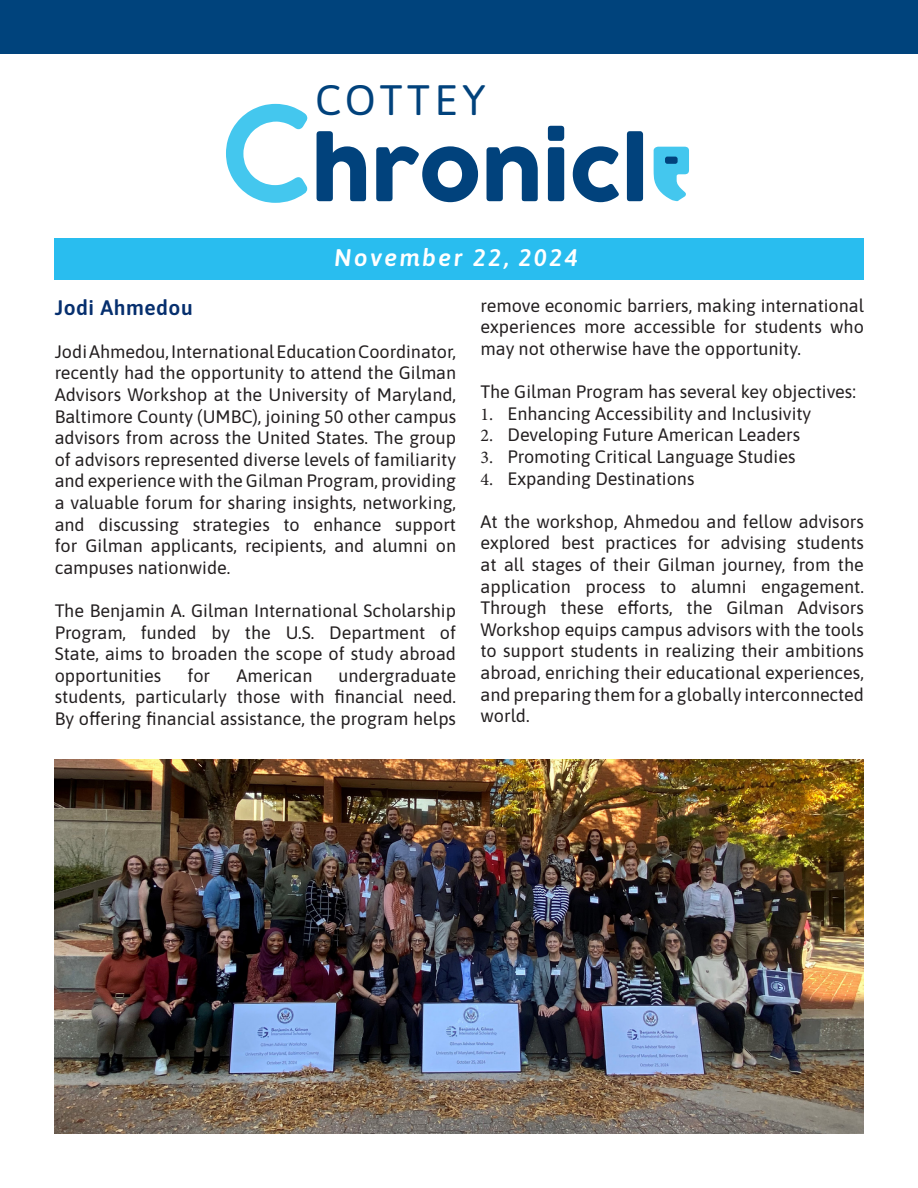
<style>
.page{position:relative;width:918px;height:1188px;background:#fff}
.page>*{position:absolute;margin:0;border:0;box-sizing:border-box;transform-origin:0 0}
.t1{font:42.45px "Asap";letter-spacing:.1em;color:#01427c}
.t2{font:italic 600 24px "Asap";letter-spacing:.1em;color:#fff}
.t3{font:21px "Asap";letter-spacing:.025em;color:#062f6e}
.t4{font:18px/21.6px "Asap";color:#231f20;text-align:justify}
.s1{font-family:"Minion Pro"}
</style>
<div class="page">
<div style="left:0;top:0;width:918px;height:54px;background:#00437c"></div>
<div style="left:55px;top:238px;width:809px;height:42px;background:#29bdef"></div>
<svg style="left:317px;top:131px;width:49px;height:70px"></svg>
<svg style="left:376px;top:146px;width:102px;height:56px"></svg>
<svg style="left:487px;top:146px;width:51px;height:55px"></svg>
<svg style="left:548px;top:126px;width:16px;height:75px"></svg>
<svg style="left:573px;top:146px;width:46px;height:56px"></svg>
<svg style="left:627px;top:131px;width:16px;height:70px"></svg>
<svg style="left:654px;top:147px;width:35px;height:54px"></svg>
<svg style="left:226px;top:104px;width:81px;height:99px"></svg>
<div style="left:665px;top:157px;width:13px;height:7px;background:#01427c;border-radius:2px"></div>
<img style="left:54px;top:759px;width:810px;height:375px">
<p class="t1" style="left:315px;top:71px;width:172px">COTTEY</p>
<p class="t2" style="left:335px;top:241px;width:244px">November 22, 2024</p>
<p class="t3" style="left:55px;top:293px;width:140px">Jodi Ahmedou</p>
<p class="t4" style="left:55px;top:340px;width:403px">Jodi Ahmedou, International Education Coordinator, recently had the opportunity to attend the Gilman Advisors Workshop at the University of Maryland, Baltimore County (UMBC), joining 50 other campus advisors from across the United States. The group of advisors represented diverse levels of familiarity and experience with the Gilman Program, providing a valuable forum for sharing insights, networking, and discussing strategies to enhance support for Gilman applicants, recipients, and alumni on campuses nationwide.</p>
<p class="t4" style="left:55px;top:599px;width:403px">The Benjamin A. Gilman International Scholarship Program, funded by the U.S. Department of State, aims to broaden the scope of study abroad opportunities</p>
<p class="t4" style="left:188px;top:664px;width:24px">for</p>
<p class="t4" style="left:236px;top:664px;width:77px">American</p>
<p class="t4" style="left:55px;top:664px;width:403px;text-indent:284px">undergraduate students, particularly those with financial need.<br>By offering financial assistance, the program helps</p>
<p class="t4" style="left:481px;top:294px;width:385px">remove economic barriers, making international experiences more accessible for students who may not otherwise have the opportunity.</p>
<p class="t4" style="left:481px;top:380px;width:377px">The Gilman Program has several key objectives:</p>
<p class="t4" style="left:481px;top:402px;width:332px"><span class="s1">1.</span> Enhancing Accessibility and Inclusivity</p>
<p class="t4" style="left:481px;top:423px;width:321px"><span class="s1">2.</span> Developing Future American Leaders</p>
<p class="t4" style="left:481px;top:445px;width:316px"><span class="s1">3.</span> Promoting Critical Language Studies</p>
<p class="t4" style="left:481px;top:466px;width:215px"><span class="s1">4.</span> Expanding Destinations</p>
<p class="t4" style="left:481px;top:510px;width:385px">At the workshop, Ahmedou and fellow advisors explored best practices for advising students at all stages of their Gilman journey, from the application process to alumni engagement.<br>Through these efforts, the Gilman Advisors Workshop equips campus advisors with the tools to support students in realizing their ambitions abroad, enriching their educational experiences, and preparing them for a globally interconnected world.</p>
</div>
